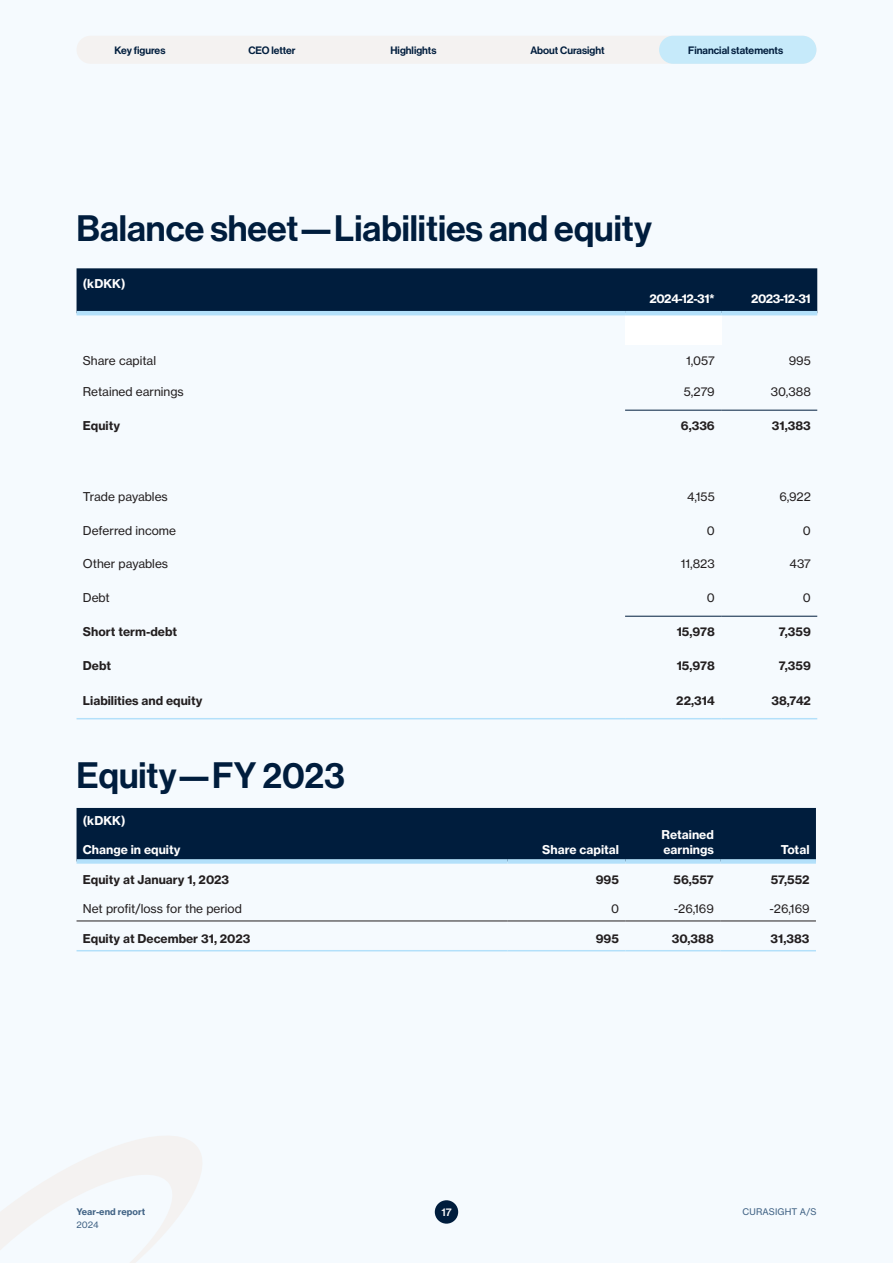
<style>
.page{position:relative;width:893px;height:1263px;background:#f5fafe}
.page>*{position:absolute;margin:0;border:0;box-sizing:border-box;transform-origin:0 0}
.Financial_H2{font:36px "N Haas Grotesk DS Pro 65 Md";color:#001d3d}
.t1{font:12px "N Haas Grotesk TX Pro 75 Bd";color:#231f20}
.t2{font:12px "N Haas Grotesk TX Pro 55 Rg";color:#231f20}
.t3{font:12px "N Haas Grotesk TX Pro 75 Bd";color:#fff}
.MASTER_segment{font:10.5px "N Haas Grotesk DS Pro 65 Md";color:#001d3d}
.t4{font:10.5px "N Haas Grotesk TX Pro 65 Md";color:#fff}
.t5{font:9px "N Haas Grotesk TX Pro 55 Rg";letter-spacing:.015em;color:#416385}
.t6{font:9px "N Haas Grotesk TX Pro 75 Bd";color:#416385}
</style>
<div class="page">
<div style="left:435px;top:1200px;width:23px;height:24px;background:#001d3d;border-radius:50%"></div>
<div style="left:77px;top:36px;width:739px;height:28px;background:#f4f2f1;border-radius:14px"></div>
<div style="left:659px;top:36px;width:157px;height:28px;background:#c6eafa;border-radius:14px"></div>
<svg style="left:0;top:1136px;width:202px;height:127px"></svg>
<div style="left:77px;top:268px;width:740px;height:43px;background:#001d3d"></div>
<div style="left:625px;top:313px;width:96px;height:32px;background:#fff"></div>
<hr style="left:77px;top:311px;width:548px;height:4px;background:#b3e0fa">
<hr style="left:625px;top:410px;width:96px;height:1px;background:#001d3d">
<hr style="left:721px;top:410px;width:96px;height:1px;background:#001d3d">
<hr style="left:625px;top:616px;width:96px;height:1px;background:#001d3d">
<hr style="left:721px;top:616px;width:96px;height:1px;background:#001d3d">
<hr style="left:77px;top:718px;width:548px;height:1px;background:#b3e0fa">
<hr style="left:625px;top:718px;width:96px;height:1px;background:#b3e0fa">
<hr style="left:721px;top:718px;width:96px;height:1px;background:#b3e0fa">
<hr style="left:625px;top:311px;width:96px;height:4px;background:#b3e0fa">
<hr style="left:721px;top:311px;width:96px;height:4px;background:#b3e0fa">
<div style="left:77px;top:808px;width:739px;height:51px;background:#001d3d"></div>
<hr style="left:77px;top:920px;width:430px;height:1px;background:#231f20">
<hr style="left:507px;top:920px;width:118px;height:1px;background:#231f20">
<hr style="left:625px;top:920px;width:95px;height:1px;background:#231f20">
<hr style="left:720px;top:920px;width:96px;height:1px;background:#231f20">
<hr style="left:77px;top:950px;width:430px;height:1px;background:#b3e0fa">
<hr style="left:507px;top:950px;width:118px;height:1px;background:#b3e0fa">
<hr style="left:625px;top:950px;width:95px;height:1px;background:#b3e0fa">
<hr style="left:720px;top:950px;width:96px;height:1px;background:#b3e0fa">
<div style="left:77px;top:859px;width:430px;height:5px;background:#b3e0fa"></div>
<div style="left:507px;top:859px;width:118px;height:5px;background:#b3e0fa"></div>
<div style="left:625px;top:859px;width:95px;height:5px;background:#b3e0fa"></div>
<div style="left:720px;top:859px;width:96px;height:5px;background:#b3e0fa"></div>
<p class="MASTER_segment" style="left:115px;top:44px;width:52px">Key figures</p>
<p class="MASTER_segment" style="left:248px;top:44px;width:49px">CEO letter</p>
<p class="MASTER_segment" style="left:390px;top:44px;width:48px">Highlights</p>
<p class="MASTER_segment" style="left:530px;top:44px;width:76px">About Curasight</p>
<p class="MASTER_segment" style="left:688px;top:44px;width:96px">Financial statements</p>
<p class="Financial_H2" style="left:77px;top:207px;width:577px">Balance sheet—Liabilities and equity</p>
<p class="t3" style="left:83px;top:276px;width:44px">(kDKK)</p>
<p class="t3" style="left:650px;top:291px;width:67px">2024-12-31*</p>
<p class="t3" style="left:751px;top:291px;width:61px">2023-12-31</p>
<p class="t2" style="left:83px;top:353px;width:75px">Share capital</p>
<p class="t2" style="left:686px;top:353px;width:30px">1,057</p>
<p class="t2" style="left:789px;top:353px;width:24px">995</p>
<p class="t2" style="left:83px;top:384px;width:102px">Retained earnings</p>
<p class="t2" style="left:684px;top:384px;width:32px">5,279</p>
<p class="t2" style="left:771px;top:384px;width:42px">30,388</p>
<p class="t1" style="left:83px;top:418px;width:39px">Equity</p>
<p class="t1" style="left:681px;top:418px;width:35px">6,336</p>
<p class="t1" style="left:772px;top:418px;width:40px">31,383</p>
<p class="t2" style="left:83px;top:489px;width:86px">Trade payables</p>
<p class="t2" style="left:687px;top:489px;width:29px">4,155</p>
<p class="t2" style="left:779px;top:489px;width:33px">6,922</p>
<p class="t2" style="left:83px;top:523px;width:95px">Deferred income</p>
<p class="t2" style="left:707px;top:523px;width:10px">0</p>
<p class="t2" style="left:803px;top:523px;width:10px">0</p>
<p class="t2" style="left:83px;top:556px;width:87px">Other payables</p>
<p class="t2" style="left:681px;top:556px;width:36px">11,823</p>
<p class="t2" style="left:790px;top:556px;width:23px">437</p>
<p class="t2" style="left:83px;top:590px;width:28px">Debt</p>
<p class="t2" style="left:707px;top:590px;width:10px">0</p>
<p class="t2" style="left:803px;top:590px;width:10px">0</p>
<p class="t1" style="left:83px;top:624px;width:96px">Short term-debt</p>
<p class="t1" style="left:677px;top:624px;width:40px">15,978</p>
<p class="t1" style="left:779px;top:624px;width:34px">7,359</p>
<p class="t1" style="left:83px;top:658px;width:30px">Debt</p>
<p class="t1" style="left:677px;top:658px;width:40px">15,978</p>
<p class="t1" style="left:779px;top:658px;width:34px">7,359</p>
<p class="t1" style="left:83px;top:692px;width:121px">Liabilities and equity</p>
<p class="t1" style="left:676px;top:692px;width:40px">22,314</p>
<p class="t1" style="left:771px;top:692px;width:41px">38,742</p>
<p class="Financial_H2" style="left:77px;top:754px;width:270px">Equity—FY 2023</p>
<p class="t3" style="left:83px;top:813px;width:44px">(kDKK)</p>
<p class="t3" style="left:83px;top:842px;width:99px">Change in equity</p>
<p class="t3" style="left:542px;top:842px;width:78px">Share capital</p>
<p class="t3" style="left:662px;top:827px;width:54px">Retained</p>
<p class="t3" style="left:663px;top:842px;width:52px">earnings</p>
<p class="t3" style="left:781px;top:842px;width:30px">Total</p>
<p class="t1" style="left:83px;top:871px;width:148px">Equity at January 1, 2023</p>
<p class="t1" style="left:596px;top:871px;width:25px">995</p>
<p class="t1" style="left:673px;top:871px;width:42px">56,557</p>
<p class="t1" style="left:771px;top:871px;width:40px">57,552</p>
<p class="t2" style="left:83px;top:901px;width:160px">Net profit/loss for the period</p>
<p class="t2" style="left:611px;top:901px;width:10px">0</p>
<p class="t2" style="left:674px;top:901px;width:41px">-26,169</p>
<p class="t2" style="left:770px;top:901px;width:41px">-26,169</p>
<p class="t1" style="left:83px;top:931px;width:169px">Equity at December 31, 2023</p>
<p class="t1" style="left:596px;top:931px;width:25px">995</p>
<p class="t1" style="left:672px;top:931px;width:44px">30,388</p>
<p class="t1" style="left:771px;top:931px;width:40px">31,383</p>
<p class="t6" style="left:77px;top:1206px;width:70px">Year-end report</p>
<p class="t5" style="left:77px;top:1219px;width:24px">2024</p>
<p class="t4" style="left:441px;top:1206px;width:12px">17</p>
<p class="t5" style="left:743px;top:1206px;width:75px">CURASIGHT A/S</p>
</div>
